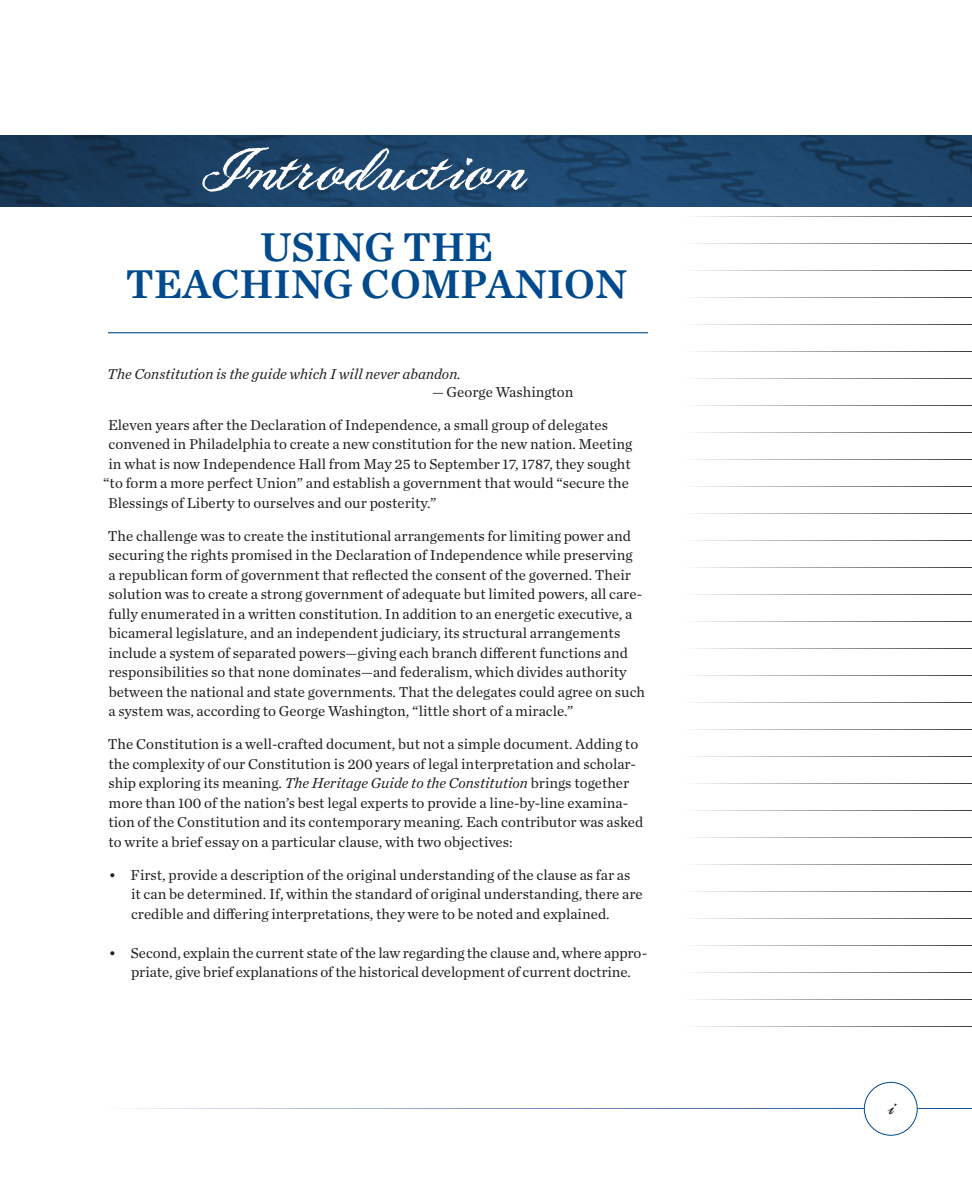
<style>
.page{position:relative;width:972px;height:1188px;background:#fff}
.page>*{position:absolute;margin:0;border:0;box-sizing:border-box;transform-origin:0 0}
.Essay_Text{font:54px "Brigitta";color:#fff}
.TOC_UNIT_Title{font:42px/37.5px "Chronicle Text G1 Semi";color:#004a8d;text-align:center}
.t1{font:18px "Brigitta";color:#231f20}
.Essay_Text-2{font:15px/19.5px "Chronicle Text G1";color:#231f20}
.Essay_Text-3{font:italic 15px "Chronicle Text G1";color:#231f20}
.s1{font-style:italic}
</style>
<div class="page">
<div style="left:864px;top:1082px;width:53px;height:53px;border:1px solid #004a8d;border-radius:50%"></div>
<hr style="left:108px;top:332px;width:540px;height:1px;background:#004a8d">
<svg style="left:1px;top:135px;width:971px;height:72px;background:#1c4267"></svg>
<p class="Essay_Text" style="left:200px;top:139px;width:327px">Introduction</p>
<p class="TOC_UNIT_Title" style="left:126px;top:226px;width:503px">USING THE<br>TEACHING COMPANION</p>
<p class="Essay_Text-3" style="left:107px;top:362px;width:355px">The Constitution is the guide which I will never abandon.</p>
<p class="Essay_Text-2" style="left:432px;top:381px;width:143px">— George Washington</p>
<p class="Essay_Text-2" style="left:108px;top:414px;width:501px">Eleven years after the Declaration of Independence, a small group of delegates</p>
<p class="Essay_Text-2" style="left:109px;top:434px;width:525px">convened in Philadelphia to create a new constitution for the new nation. Meeting</p>
<p class="Essay_Text-2" style="left:109px;top:453px;width:524px">in what is now Independence Hall from May 25 to September 17, 1787, they sought</p>
<p class="Essay_Text-2" style="left:103px;top:473px;width:527px">“to form a more perfect Union” and establish a government that would “secure the</p>
<p class="Essay_Text-2" style="left:108px;top:492px;width:330px">Blessings of Liberty to ourselves and our posterity.”</p>
<p class="Essay_Text-2" style="left:108px;top:525px;width:539px">The challenge was to create the institutional arrangements for limiting power and securing the rights promised in the Declaration of Independence while preserving<br>a republican form of government that reflected the consent of the governed. Their solution was to create a strong government of adequate but limited powers, all care&shy;fully enumerated in a written constitution. In addition to an energetic executive, a bicameral legislature, and an independent judiciary, its structural arrangements include a system of separated powers—giving each branch different functions and responsibilities so that none dominates—and federalism, which divides authority between the national and state governments. That the delegates could agree on such a system was, according to George Washington, “little short of a miracle.”</p>
<p class="Essay_Text-2" style="left:108px;top:734px;width:537px">The Constitution is a well-crafted document, but not a simple document. Adding to the complexity of our Constitution is 200 years of legal interpretation and scholar&shy;ship exploring its meaning. <span class="s1">The Heritage Guide to the Constitution</span> brings together more than 100 of the nation’s best legal experts to provide a line-by-line examina&shy;tion of the Constitution and its contemporary meaning. Each contributor was asked to write a brief essay on a particular clause, with two objectives:</p>
<p class="Essay_Text-2" style="left:131px;top:864px;width:513px;text-indent:-22px">• First, provide a description of the original understanding of the clause as far as it can be determined. If, within the standard of original understanding, there are credible and differing interpretations, they were to be noted and explained.</p>
<p class="Essay_Text-2" style="left:109px;top:942px;width:540px;text-align:center">• Second, explain the current state of the law regarding the clause and, where appro&shy;priate, give brief explanations of the historical development of current doctrine.</p>
<p class="t1" style="left:888px;top:1097px;width:8px">i</p>
</div>
